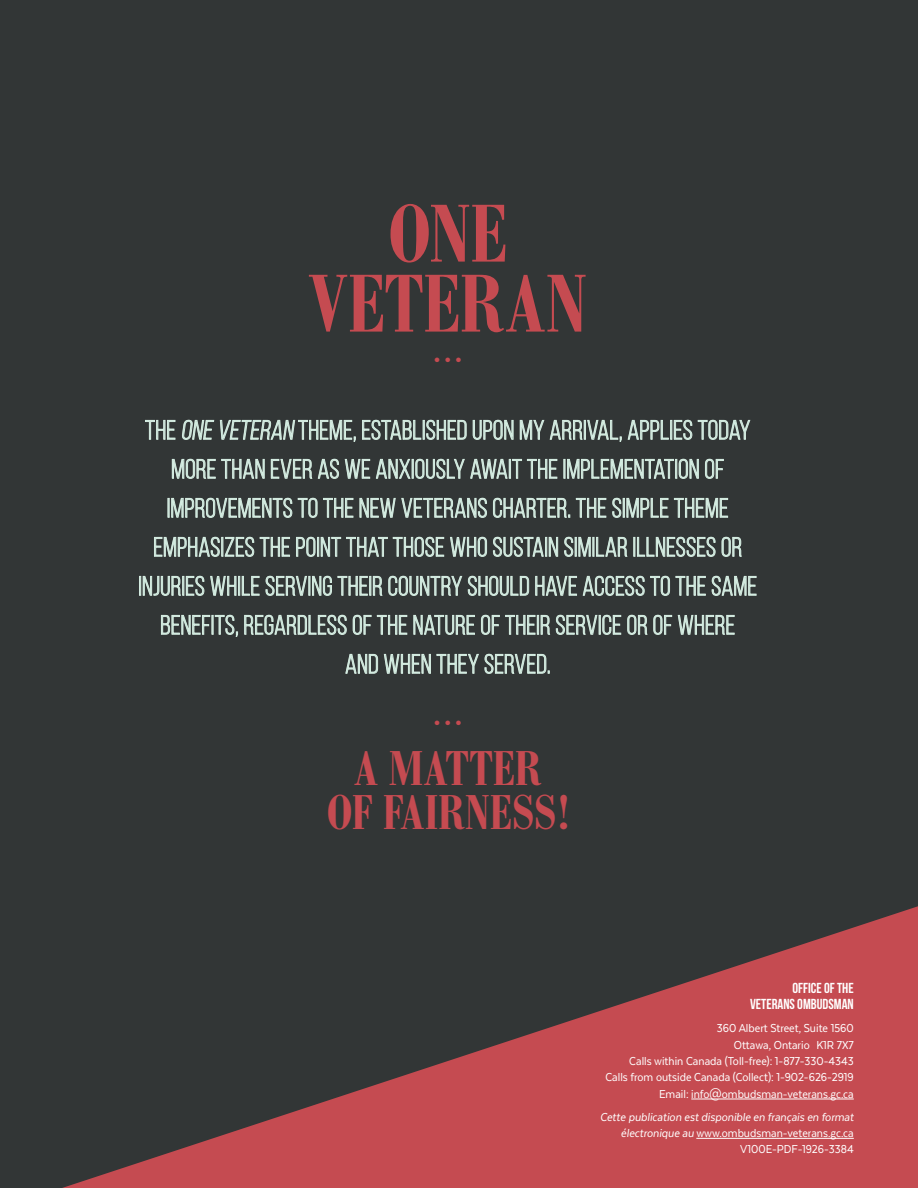
<style>
.page{position:relative;width:918px;height:1188px;background:#323636}
.page>*{position:absolute;margin:0;border:0;box-sizing:border-box;transform-origin:0 0}
.t1{font:500 condensed 80.25px/70.1px "Bodoni BE";letter-spacing:.02em;color:#c54b51}
.t2{font:500 condensed 48px/43.5px "Bodoni BE";letter-spacing:.005em;color:#c54b51;text-align:center}
.t3{font:500 condensed 32.1px "Bodoni BE";color:#c54b51}
.t4{font:27px/39px "Bebas Neue";letter-spacing:.015em;color:#d4ece1;text-align:center}
.t5{font:700 14.55px/16.4px "Bebas Neue";color:#fff;text-align:right}
.t6{font:13.35px/16.4px "Texta Narrow";color:#fff;text-align:right}
.t7{font:italic 13.35px "Texta Narrow Alt";color:#fff}
.s1{font-family:"Texta Narrow Alt";font-style:italic}
</style>
<div class="page">
<svg style="left:145px;top:420px;width:30px;height:20px"></svg>
<svg style="left:182px;top:420px;width:32px;height:20px"></svg>
<svg style="left:220px;top:420px;width:136px;height:22px"></svg>
<svg style="left:362px;top:420px;width:105px;height:20px"></svg>
<svg style="left:473px;top:420px;width:40px;height:20px"></svg>
<svg style="left:520px;top:420px;width:24px;height:20px"></svg>
<svg style="left:550px;top:420px;width:72px;height:22px"></svg>
<svg style="left:628px;top:420px;width:64px;height:20px"></svg>
<svg style="left:698px;top:420px;width:52px;height:20px"></svg>
<svg style="left:172px;top:459px;width:93px;height:20px"></svg>
<svg style="left:271px;top:459px;width:41px;height:20px"></svg>
<svg style="left:318px;top:459px;width:21px;height:20px"></svg>
<svg style="left:345px;top:459px;width:25px;height:20px"></svg>
<svg style="left:376px;top:459px;width:181px;height:20px"></svg>
<svg style="left:564px;top:459px;width:135px;height:20px"></svg>
<svg style="left:705px;top:459px;width:19px;height:20px"></svg>
<svg style="left:168px;top:498px;width:124px;height:20px"></svg>
<svg style="left:298px;top:498px;width:19px;height:20px"></svg>
<svg style="left:323px;top:498px;width:30px;height:20px"></svg>
<svg style="left:360px;top:498px;width:127px;height:20px"></svg>
<svg style="left:493px;top:498px;width:77px;height:20px"></svg>
<svg style="left:576px;top:498px;width:30px;height:20px"></svg>
<svg style="left:612px;top:498px;width:56px;height:20px"></svg>
<svg style="left:674px;top:498px;width:54px;height:20px"></svg>
<svg style="left:154px;top:537px;width:100px;height:20px"></svg>
<svg style="left:260px;top:537px;width:30px;height:20px"></svg>
<svg style="left:296px;top:537px;width:148px;height:20px"></svg>
<svg style="left:450px;top:537px;width:37px;height:20px"></svg>
<svg style="left:493px;top:537px;width:65px;height:20px"></svg>
<svg style="left:564px;top:537px;width:63px;height:20px"></svg>
<svg style="left:634px;top:537px;width:81px;height:20px"></svg>
<svg style="left:722px;top:537px;width:20px;height:20px"></svg>
<svg style="left:139px;top:576px;width:65px;height:20px"></svg>
<svg style="left:210px;top:576px;width:49px;height:20px"></svg>
<svg style="left:266px;top:576px;width:66px;height:20px"></svg>
<svg style="left:338px;top:576px;width:44px;height:20px"></svg>
<svg style="left:388px;top:576px;width:74px;height:20px"></svg>
<svg style="left:468px;top:576px;width:61px;height:20px"></svg>
<svg style="left:535px;top:576px;width:42px;height:20px"></svg>
<svg style="left:583px;top:576px;width:87px;height:20px"></svg>
<svg style="left:676px;top:576px;width:30px;height:20px"></svg>
<svg style="left:712px;top:576px;width:44px;height:20px"></svg>
<svg style="left:161px;top:615px;width:77px;height:22px"></svg>
<svg style="left:244px;top:615px;width:103px;height:20px"></svg>
<svg style="left:353px;top:615px;width:18px;height:20px"></svg>
<svg style="left:377px;top:615px;width:30px;height:20px"></svg>
<svg style="left:414px;top:615px;width:61px;height:20px"></svg>
<svg style="left:481px;top:615px;width:69px;height:20px"></svg>
<svg style="left:556px;top:615px;width:65px;height:20px"></svg>
<svg style="left:627px;top:615px;width:20px;height:20px"></svg>
<svg style="left:653px;top:615px;width:19px;height:20px"></svg>
<svg style="left:678px;top:615px;width:56px;height:20px"></svg>
<svg style="left:346px;top:654px;width:32px;height:20px"></svg>
<svg style="left:384px;top:654px;width:47px;height:20px"></svg>
<svg style="left:437px;top:654px;width:42px;height:20px"></svg>
<svg style="left:485px;top:654px;width:64px;height:20px"></svg>
<svg style="left:62px;top:906px;width:856px;height:282px"></svg>
<hr style="left:691px;top:1099px;width:163px;height:1px;background:#fff">
<hr style="left:696px;top:1138px;width:158px;height:1px;background:#fff">
<h1 class="t1" style="left:309px;top:201px;width:277px;text-indent:79px">ONE<br>VETERAN</h1>
<p class="t3" style="left:432px;top:333px;width:34px">…</p>
<p class="t4" style="left:138px;top:410px;width:620px">THE ONE VETERAN THEME, ESTABLISHED UPON MY ARRIVAL, APPLIES TODAY MORE THAN EVER AS WE ANXIOUSLY AWAIT THE IMPLEMENTATION OF IMPROVEMENTS TO THE NEW VETERANS CHARTER. THE SIMPLE THEME EMPHASIZES THE POINT THAT THOSE WHO SUSTAIN SIMILAR ILLNESSES OR INJURIES WHILE SERVING THEIR COUNTRY SHOULD HAVE ACCESS TO THE SAME BENEFITS, REGARDLESS OF THE NATURE OF THEIR SERVICE OR OF WHERE<br>AND WHEN THEY SERVED.</p>
<p class="t3" style="left:432px;top:696px;width:34px">…</p>
<h2 class="t2" style="left:327px;top:748px;width:244px">A MATTER<br>OF FAIRNESS!</h2>
<p class="t5" style="left:750px;top:980px;width:105px">OFFICE OF THE<br>VETERANS OMBUDSMAN</p>
<p class="t6" style="left:605px;top:1020px;width:250px">360 Albert Street, Suite 1560<br>Ottawa, Ontario K1R 7X7<br>Calls within Canada (Toll-free): 1-877-330-4343<br>Calls from outside Canada (Collect): 1-902-626-2919<br>Email: info@ombudsman-veterans.gc.ca</p>
<p class="t7" style="left:600px;top:1110px;width:255px">Cette publication est disponible en français en format</p>
<p class="t6" style="left:621px;top:1125px;width:234px"><span class="s1">électronique au</span> www.ombudsman-veterans.gc.ca<br>V100E-PDF-1926-3384</p>
</div>
